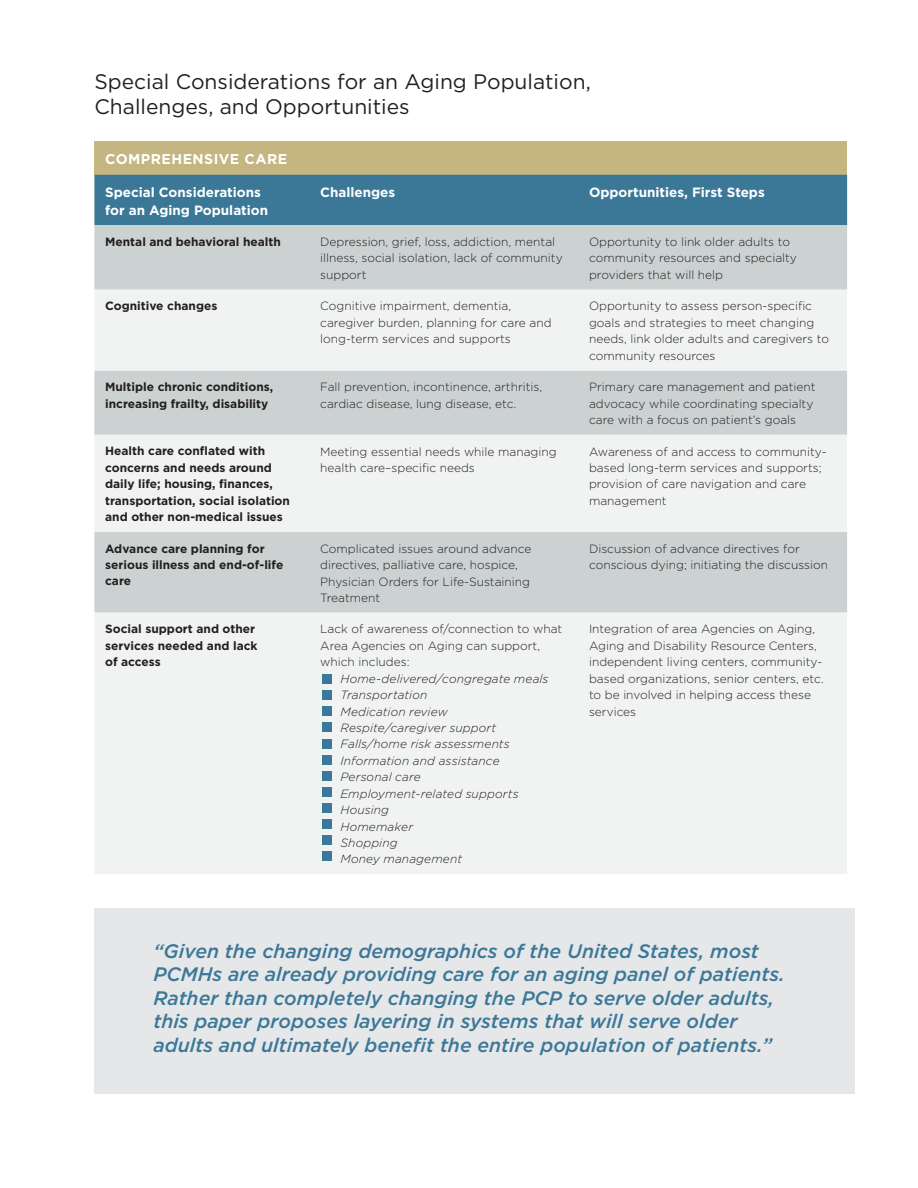
<style>
.page{position:relative;width:918px;height:1188px;background:#fff}
.page>*{position:absolute;margin:0;border:0;box-sizing:border-box;transform-origin:0 0}
.t1{font:21px/25.2px "Gotham";color:#231f20}
.t2{font:italic 500 19.5px/23.4px "Gotham";color:#3b7898}
.t3{font:700 14.25px "Gotham";letter-spacing:.03em;color:#fff}
.t4{font:700 13.5px/17.9px "Gotham";color:#fff}
.t5{font:300 12px/16.5px "Gotham";color:#231f20}
.t6{font:700 12px/16.5px "Gotham";color:#231f20}
.t7{font:italic 300 12px "Gotham";letter-spacing:.01em;color:#231f20}
</style>
<div class="page">
<div style="left:94px;top:142px;width:753px;height:33px;background:#c4b581"></div>
<div style="left:94px;top:175px;width:753px;height:50px;background:#3b7898"></div>
<div style="left:94px;top:225px;width:753px;height:65px;background:#ccd2d2"></div>
<svg style="left:94px;top:290px;width:753px;height:584px;fill:#f1f3f3"></svg>
<div style="left:323px;top:674px;width:9px;height:10px;background:#3b7898"></div>
<div style="left:323px;top:690px;width:9px;height:10px;background:#3b7898"></div>
<div style="left:323px;top:706px;width:9px;height:10px;background:#3b7898"></div>
<div style="left:323px;top:723px;width:9px;height:9px;background:#3b7898"></div>
<div style="left:323px;top:739px;width:9px;height:9px;background:#3b7898"></div>
<div style="left:323px;top:755px;width:9px;height:10px;background:#3b7898"></div>
<div style="left:323px;top:771px;width:9px;height:10px;background:#3b7898"></div>
<div style="left:323px;top:787px;width:9px;height:10px;background:#3b7898"></div>
<div style="left:323px;top:803px;width:9px;height:10px;background:#3b7898"></div>
<div style="left:323px;top:819px;width:9px;height:10px;background:#3b7898"></div>
<div style="left:323px;top:835px;width:9px;height:10px;background:#3b7898"></div>
<div style="left:323px;top:852px;width:9px;height:9px;background:#3b7898"></div>
<div style="left:94px;top:908px;width:761px;height:186px;background:#e6e7e9"></div>
<p class="t1" style="left:94px;top:68px;width:498px">Special Considerations for an Aging Population,<br>Challenges, and Opportunities</p>
<p class="t3" style="left:105px;top:150px;width:184px">COMPREHENSIVE CARE</p>
<p class="t4" style="left:105px;top:183px;width:165px">Special Considerations for an Aging Population</p>
<p class="t4" style="left:320px;top:183px;width:77px">Challenges</p>
<p class="t4" style="left:589px;top:183px;width:177px">Opportunities, First Steps</p>
<p class="t6" style="left:105px;top:233px;width:177px">Mental and behavioral health</p>
<p class="t5" style="left:320px;top:233px;width:244px">Depression, grief, loss, addiction, mental illness, social isolation, lack of community support</p>
<p class="t5" style="left:589px;top:233px;width:209px">Opportunity to link older adults to community resources and specialty providers that will help</p>
<p class="t6" style="left:105px;top:298px;width:114px">Cognitive changes</p>
<p class="t5" style="left:320px;top:298px;width:233px">Cognitive impairment, dementia, caregiver burden, planning for care and long-term services and supports</p>
<p class="t5" style="left:589px;top:298px;width:241px">Opportunity to assess person-specific goals and strategies to meet changing needs, link older adults and caregivers to community resources</p>
<p class="t6" style="left:105px;top:379px;width:170px">Multiple chronic conditions, increasing frailty, disability</p>
<p class="t5" style="left:320px;top:378px;width:224px">Fall prevention, incontinence, arthritis, cardiac disease, lung disease, etc.</p>
<p class="t5" style="left:589px;top:378px;width:228px">Primary care management and patient advocacy while coordinating specialty care with a focus on patient’s goals</p>
<p class="t6" style="left:105px;top:443px;width:186px">Health care conflated with concerns and needs around daily life; housing, finances, transportation, social isolation and other non-medical issues</p>
<p class="t5" style="left:320px;top:443px;width:238px">Meeting essential needs while managing health care–specific needs</p>
<p class="t5" style="left:589px;top:443px;width:239px">Awareness of and access to community&shy;based long-term services and supports; provision of care navigation and care management</p>
<p class="t6" style="left:105px;top:540px;width:180px">Advance care planning for serious illness and end-of-life care</p>
<p class="t5" style="left:320px;top:540px;width:213px">Complicated issues around advance directives, palliative care, hospice,<br>Physician Orders for Life-Sustaining<br>Treatment</p>
<p class="t5" style="left:589px;top:540px;width:241px">Discussion of advance directives for conscious dying; initiating the discussion</p>
<p class="t6" style="left:105px;top:621px;width:154px">Social support and other services needed and lack of access</p>
<p class="t5" style="left:320px;top:621px;width:244px">Lack of awareness of/connection to what</p>
<p class="t5" style="left:589px;top:621px;width:236px">Integration of area Agencies on Aging, Aging and Disability Resource Centers, independent living centers, community&shy;based organizations, senior centers, etc. to be involved in helping access these services</p>
<p class="t5" style="left:320px;top:637px;width:221px">Area Agencies on Aging can support,</p>
<p class="t5" style="left:320px;top:653px;width:91px">which includes:</p>
<p class="t7" style="left:340px;top:671px;width:210px">Home-delivered/congregate meals</p>
<p class="t7" style="left:340px;top:687px;width:89px">Transportation</p>
<p class="t7" style="left:340px;top:704px;width:109px">Medication review</p>
<p class="t7" style="left:340px;top:720px;width:157px">Respite/caregiver support</p>
<p class="t7" style="left:340px;top:737px;width:171px">Falls/home risk assessments</p>
<p class="t7" style="left:340px;top:753px;width:161px">Information and assistance</p>
<p class="t7" style="left:340px;top:769px;width:82px">Personal care</p>
<p class="t7" style="left:340px;top:786px;width:180px">Employment-related supports</p>
<p class="t7" style="left:340px;top:802px;width:50px">Housing</p>
<p class="t7" style="left:340px;top:819px;width:74px">Homemaker</p>
<p class="t7" style="left:340px;top:835px;width:59px">Shopping</p>
<p class="t7" style="left:340px;top:852px;width:123px">Money management</p>
<p class="t2" style="left:153px;top:939px;width:633px">“Given the changing demographics of the United States, most PCMHs are already providing care for an aging panel of patients.<br>Rather than completely changing the PCP to serve older adults, this paper proposes layering in systems that will serve older adults and ultimately benefit the entire population of patients.”</p>
</div>
